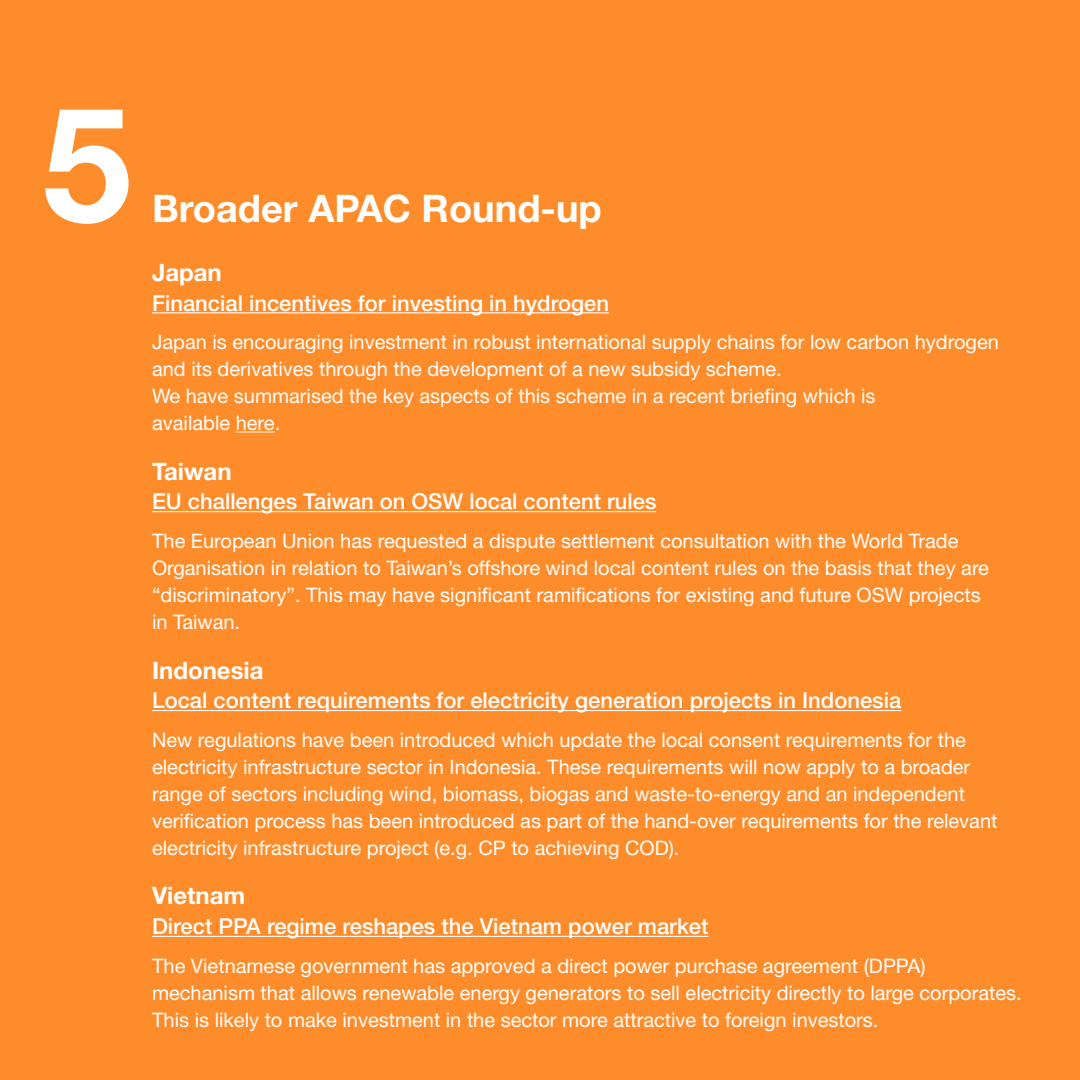
<style>
.page{position:relative;width:1080px;height:1080px;background:#fff}
.page>*{position:absolute;margin:0;border:0;box-sizing:border-box;transform-origin:0 0}
.Instagram___Find_out_more{font:700 160px "Helvetica Neue LT Std";color:#fff}
.Instagram___Find_out_more-2{font:700 38px "Helvetica Neue LT Std";color:#fff}
.Instagram___Find_out_more-3{font:700 24px "Helvetica Neue LT Std";color:#fff}
.Instagram___Find_out_more-4{font:500 22px "Helvetica Neue LT Std";color:#fff}
.Instagram___Find_out_more-5{font:20px/27px "Helvetica Neue LT Std";color:#fff}
</style>
<div class="page">
<div style="left:15px;top:15px;width:1050px;height:1050px;background:#ff8c2b"></div>
<div style="left:0;top:0;width:1080px;height:1080px;border:30px solid #ff8c2b"></div>
<hr style="left:152px;top:312px;width:457px;height:1px;background:#fff">
<hr style="left:236px;top:431px;width:39px;height:1px;background:#fff">
<hr style="left:152px;top:511px;width:505px;height:1px;background:#fff">
<hr style="left:152px;top:710px;width:749px;height:1px;background:#fff">
<hr style="left:152px;top:936px;width:556px;height:1px;background:#fff">
<p class="Instagram___Find_out_more" style="left:42px;top:66px;width:90px">5</p>
<p class="Instagram___Find_out_more-2" style="left:152px;top:185px;width:451px">Broader APAC Round-up</p>
<p class="Instagram___Find_out_more-3" style="left:152px;top:257px;width:71px">Japan</p>
<p class="Instagram___Find_out_more-4" style="left:152px;top:290px;width:458px">Financial incentives for investing in hydrogen</p>
<p class="Instagram___Find_out_more-5" style="left:152px;top:328px;width:848px">Japan is encouraging investment in robust international supply chains for low carbon hydrogen and its derivatives through the development of a new subsidy scheme.<br>We have summarised the key aspects of this scheme in a recent briefing which is<br>available here.</p>
<p class="Instagram___Find_out_more-3" style="left:152px;top:456px;width:81px">Taiwan</p>
<p class="Instagram___Find_out_more-4" style="left:152px;top:488px;width:506px">EU challenges Taiwan on OSW local content rules</p>
<p class="Instagram___Find_out_more-5" style="left:152px;top:527px;width:838px">The European Union has requested a dispute settlement consultation with the World Trade Organisation in relation to Taiwan’s offshore wind local content rules on the basis that they are “discriminatory”. This may have significant ramifications for existing and future OSW projects in Taiwan.</p>
<p class="Instagram___Find_out_more-3" style="left:152px;top:655px;width:113px">Indonesia</p>
<p class="Instagram___Find_out_more-4" style="left:152px;top:687px;width:751px">Local content requirements for electricity generation projects in Indonesia</p>
<p class="Instagram___Find_out_more-5" style="left:152px;top:726px;width:847px">New regulations have been introduced which update the local consent requirements for the electricity infrastructure sector in Indonesia. These requirements will now apply to a broader range of sectors including wind, biomass, biogas and waste-to-energy and an independent verification process has been introduced as part of the hand-over requirements for the relevant electricity infrastructure project (e.g. CP to achieving COD).</p>
<p class="Instagram___Find_out_more-3" style="left:152px;top:881px;width:95px">Vietnam</p>
<p class="Instagram___Find_out_more-4" style="left:152px;top:913px;width:558px">Direct PPA regime reshapes the Vietnam power market</p>
<p class="Instagram___Find_out_more-5" style="left:152px;top:951px;width:871px">The Vietnamese government has approved a direct power purchase agreement (DPPA) mechanism that allows renewable energy generators to sell electricity directly to large corporates.<br>This is likely to make investment in the sector more attractive to foreign investors.</p>
</div>
